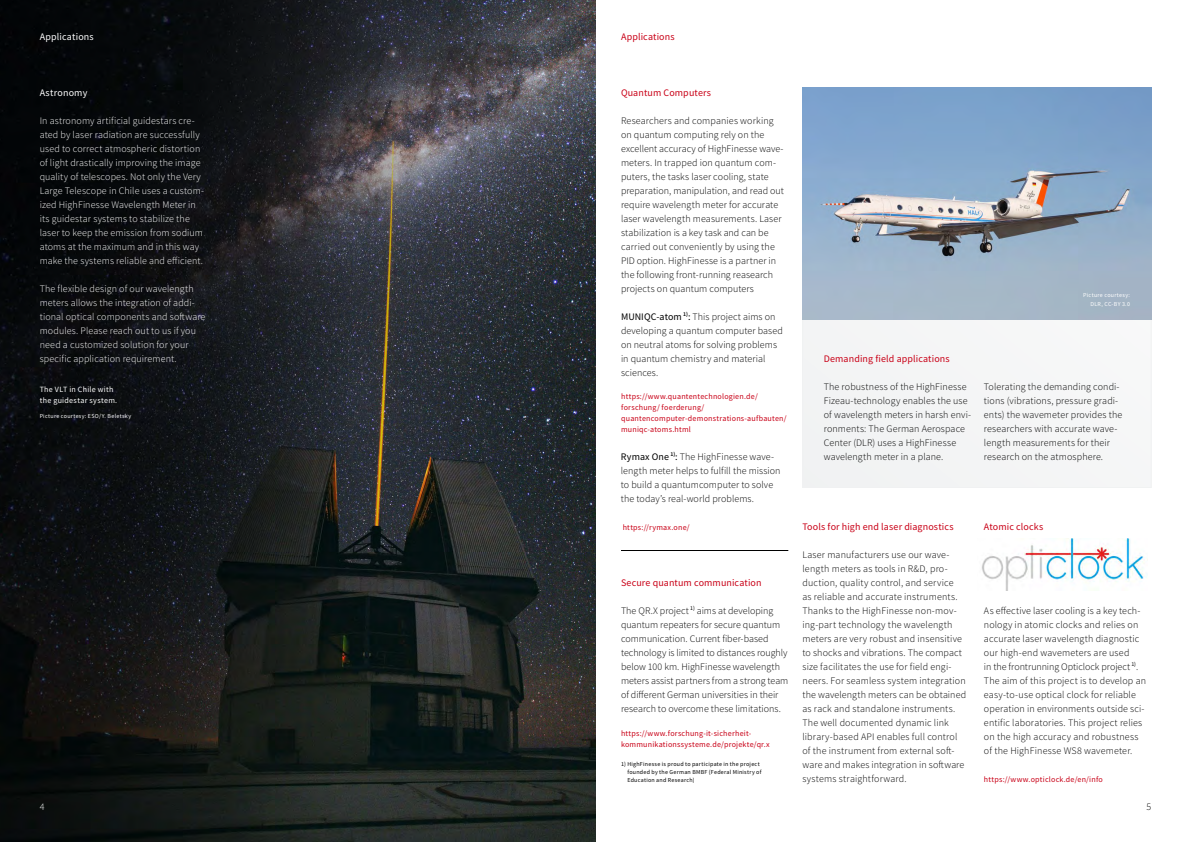
<style>
.page{position:relative;width:1191px;height:842px;background:#fff}
.page>*{position:absolute;margin:0;border:0;box-sizing:border-box;transform-origin:0 0}
.t1{font:300 10px/14px "Source Sans Pro";letter-spacing:.01em;color:#000}
.t2{font:300 10px/14px "Source Sans Pro";letter-spacing:.01em;color:#fff}
.t3{font:10px "Source Sans Pro";letter-spacing:.01em;color:#c90117}
.t4{font:10px "Source Sans Pro";letter-spacing:.02em;color:#fff}
.t5{font:8px/11px "Source Sans Pro";letter-spacing:.025em;color:#c90117}
.t6{font:8px/11px "Source Sans Pro";letter-spacing:.035em;color:#fff}
.t7{font:6px/8px "Source Sans Pro";letter-spacing:.04em;color:#000}
.t8{font:6px/9px "Source Sans Pro";letter-spacing:.045em;color:#fff;text-align:right}
.s1{font-weight:400}
</style>
<div class="page">
<img style="left:0;top:0;width:595px;height:842px">
<div style="left:802px;top:88px;width:349px;height:400px;background:#f4f5f6"></div>
<img style="left:981px;top:539px;width:166px;height:52px">
<hr style="left:621px;top:550px;width:167px;height:1px;background:#000">
<img style="left:802px;top:88px;width:349px;height:232px">
<p class="t4" style="left:40px;top:30px;width:56px">Applications</p>
<p class="t3" style="left:621px;top:30px;width:55px">Applications</p>
<p class="t4" style="left:40px;top:86px;width:49px">Astronomy</p>
<p class="t2" style="left:40px;top:113px;width:166px">In astronomy artificial guidestars cre&shy;ated by laser radiation are successfully used to correct atmospheric distortion of light drastically improving the image quality of telescopes. Not only the Very Large Telescope in Chile uses a custom&shy;ized HighFinesse Wavelength Meter in its guidestar systems to stabilize the laser to keep the emission from sodium atoms at the maximum and in this way make the systems reliable and efficient.</p>
<p class="t2" style="left:40px;top:281px;width:167px">The flexible design of our wavelength meters allows the integration of addi&shy;tional optical components and software modules. Please reach out to us if you need a customized solution for your specific application requirement.</p>
<p class="t6" style="left:40px;top:384px;width:79px">The VLT in Chile with the guidestar system.</p>
<p class="t8" style="left:40px;top:411px;width:93px">Picture courtesy: ESO/Y. Beletsky</p>
<p class="t3" style="left:621px;top:86px;width:92px">Quantum Computers</p>
<p class="t1" style="left:621px;top:113px;width:164px">Researchers and companies working on quantum computing rely on the excellent accuracy of HighFinesse wave&shy;meters. In trapped ion quantum com&shy;puters, the tasks laser cooling, state preparation, manipulation, and read out require wavelength meter for accurate laser wavelength measurements. Laser stabilization is a key task and can be carried out conveniently by using the PID option. HighFinesse is a partner in the following front-running reasearch projects on quantum computers</p>
<p class="t1" style="left:621px;top:309px;width:163px"><span class="s1">MUNIQC-atom</span> <sup>1)</sup><span class="s1">:</span> This project aims on developing a quantum computer based on neutral atoms for solving problems in quantum chemistry and material sciences.</p>
<p class="t5" style="left:621px;top:390px;width:167px">https://www.quantentechnologien.de/ forschung/ foerderung/ quantencomputer-demonstrations-aufbauten/ muniqc-atoms.html</p>
<p class="t1" style="left:621px;top:449px;width:161px"><span class="s1">Rymax One</span> <sup>1)</sup><span class="s1">:</span> The HighFinesse wave&shy;length meter helps to fulfill the mission to build a quantumcomputer to solve the today’s real-world problems.</p>
<p class="t5" style="left:622px;top:521px;width:68px">https://rymax.one/</p>
<p class="t3" style="left:621px;top:576px;width:142px">Secure quantum communication</p>
<p class="t1" style="left:621px;top:603px;width:169px">The QR.X project <sup>1)</sup> aims at developing quantum repeaters for secure quantum communication. Current fiber-based technology is limited to distances roughly below 100 km. HighFinesse wavelength meters assist partners from a strong team of different German universities in their research to overcome these limitations.</p>
<p class="t5" style="left:621px;top:727px;width:150px">https://www.forschung-it-sicherheit&shy;kommunikationssysteme.de/projekte/qr.x</p>
<p class="t7" style="left:627px;top:760px;width:136px;text-indent:-6px">1) HighFinesse is proud to participate in the project founded by the German BMBF (Federal Ministry of<br>Education and Research)</p>
<p class="t8" style="left:1083px;top:290px;width:48px">Picture courtesy:<br>DLR, CC-BY 3.0</p>
<p class="t3" style="left:823px;top:352px;width:127px">Demanding field applications</p>
<p class="t1" style="left:823px;top:379px;width:149px">The robustness of the HighFinesse<br>Fizeau-technology enables the use of wavelength meters in harsh envi&shy;ronments: The German Aerospace<br>Center (DLR) uses a HighFinesse wavelength meter in a plane.</p>
<p class="t1" style="left:984px;top:379px;width:140px">Tolerating the demanding condi&shy;tions (vibrations, pressure gradi&shy;ents) the wavemeter provides the researchers with accurate wave&shy;length measurements for their research on the atmosphere.</p>
<p class="t3" style="left:802px;top:520px;width:153px">Tools for high end laser diagnostics</p>
<p class="t1" style="left:802px;top:547px;width:165px">Laser manufacturers use our wave&shy;length meters as tools in R&amp;D, pro&shy;duction, quality control, and service<br>as reliable and accurate instruments.<br>Thanks to the HighFinesse non-mov&shy;ing-part technology the wavelength meters are very robust and insensitive to shocks and vibrations. The compact size facilitates the use for field engi&shy;neers. For seamless system integration the wavelength meters can be obtained as rack and standalone instruments.<br>The well documented dynamic link library-based API enables full control of the instrument from external soft&shy;ware and makes integration in software systems straightforward.</p>
<p class="t3" style="left:984px;top:520px;width:61px">Atomic clocks</p>
<p class="t1" style="left:984px;top:603px;width:164px">As effective laser cooling is a key tech&shy;nology in atomic clocks and relies on accurate laser wavelength diagnostic our high-end wavemeters are used<br>in the frontrunning Opticlock project <sup>1)</sup>.<br>The aim of this project is to develop an easy-to-use optical clock for reliable operation in environments outside sci&shy;entific laboratories. This project relies on the high accuracy and robustness of the HighFinesse WS8 wavemeter.</p>
<p class="t5" style="left:984px;top:773px;width:120px">https://www.opticlock.de/en/info</p>
<p class="t2" style="left:40px;top:799px;width:6px">4</p>
<p class="t1" style="left:1146px;top:799px;width:6px">5</p>
</div>
